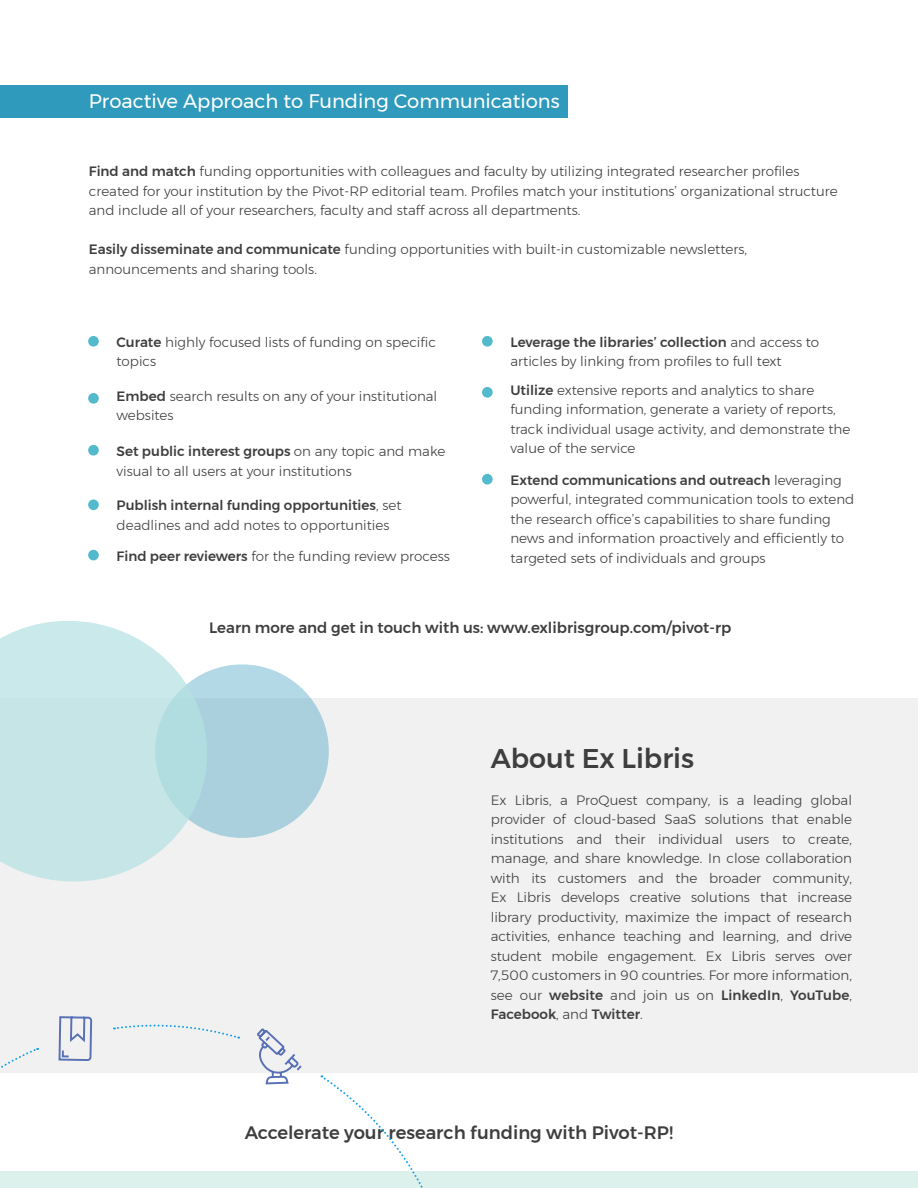
<style>
.page{position:relative;width:918px;height:1188px;background:#fff}
.page>*{position:absolute;margin:0;border:0;box-sizing:border-box;transform-origin:0 0}
.t1{font:500 27px "Montserrat";color:#3e3e3f}
.t2{font:19.5px "Montserrat";color:#fff}
.t3{font:500 18px "Montserrat";color:#3e3e3f}
.t4{font:500 15px "Montserrat";color:#3e3e3f}
.t5{font:300 13.5px/19.5px "Montserrat";color:#3e3e3f}
.s1{font-weight:500}
</style>
<div class="page">
<div style="left:0;top:698px;width:918px;height:374px;background:#f2f1f1"></div>
<svg style="left:219px;top:664px;width:110px;height:174px"></svg>
<svg style="left:0;top:621px;width:219px;height:260px;fill:#c6e5e6"></svg>
<div style="left:0;top:1172px;width:918px;height:16px;background:#dcf1ec"></div>
<svg style="left:255px;top:1028px;width:49px;height:57px"></svg>
<svg style="left:321px;top:1075px;width:105px;height:113px"></svg>
<svg style="left:0;top:1048px;width:38px;height:25px"></svg>
<svg style="left:114px;top:1024px;width:125px;height:15px"></svg>
<svg style="left:58px;top:802px;width:35px;height:259px"></svg>
<div style="left:0;top:85px;width:568px;height:33px;background:#2f9abb"></div>
<div style="left:88px;top:336px;width:11px;height:11px;background:#53b9cd;border-radius:50%"></div>
<div style="left:88px;top:393px;width:11px;height:11px;background:#53b9cd;border-radius:50%"></div>
<div style="left:88px;top:445px;width:11px;height:11px;background:#53b9cd;border-radius:50%"></div>
<div style="left:88px;top:499px;width:11px;height:11px;background:#53b9cd;border-radius:50%"></div>
<div style="left:88px;top:550px;width:11px;height:10px;background:#53b9cd;border-radius:50%"></div>
<div style="left:482px;top:336px;width:11px;height:11px;background:#53b9cd;border-radius:50%"></div>
<div style="left:482px;top:387px;width:11px;height:11px;background:#53b9cd;border-radius:50%"></div>
<div style="left:482px;top:474px;width:11px;height:11px;background:#53b9cd;border-radius:50%"></div>
<p class="t2" style="left:89px;top:87px;width:472px">Proactive Approach to Funding Communications</p>
<p class="t5" style="left:89px;top:162px;width:750px"><span class="s1">Find and match</span> funding opportunities with colleagues and faculty by utilizing integrated researcher profiles created for your institution by the Pivot-RP editorial team. Profiles match your institutions’ organizational structure and include all of your researchers, faculty and staff across all departments.</p>
<p class="t5" style="left:89px;top:240px;width:660px"><span class="s1">Easily disseminate and communicate</span> funding opportunities with built-in customizable newsletters, announcements and sharing tools.</p>
<p class="t5" style="left:117px;top:332px;width:321px;text-indent:-27px"><span class="s1">• Curate</span> highly focused lists of funding on specific topics</p>
<p class="t5" style="left:117px;top:386px;width:322px;text-indent:-27px"><span class="s1">• Embed</span> search results on any of your institutional websites</p>
<p class="t5" style="left:117px;top:441px;width:330px;text-indent:-27px"><span class="s1">• Set public interest groups</span> on any topic and make visual to all users at your institutions</p>
<p class="t5" style="left:117px;top:495px;width:287px;text-indent:-27px"><span class="s1">• Publish internal funding opportunities</span>, set deadlines and add notes to opportunities</p>
<p class="t5" style="left:90px;top:546px;width:362px"><span class="s1">• Find peer reviewers</span> for the funding review process</p>
<p class="t5" style="left:510px;top:332px;width:310px;text-indent:-27px"><span class="s1">• Leverage the libraries’ collection</span> and access to articles by linking from profiles to full text</p>
<p class="t5" style="left:510px;top:380px;width:342px;text-indent:-27px"><span class="s1">• Utilize</span> extensive reports and analytics to share funding information, generate a variety of reports, track individual usage activity, and demonstrate the value of the service</p>
<p class="t5" style="left:510px;top:470px;width:346px"><span class="s1">Extend communications and outreach</span> leveraging powerful, integrated communication tools to extend the research office’s capabilities to share funding news and information proactively and efficiently to targeted sets of individuals and groups</p>
<p class="t4" style="left:209px;top:616px;width:524px">Learn more and get in touch with us: www.exlibrisgroup.com/pivot-rp</p>
<p class="t1" style="left:491px;top:737px;width:205px">About Ex Libris</p>
<p class="t5" style="left:491px;top:790px;width:363px">Ex Libris, a ProQuest company, is a leading global</p>
<p class="t5" style="left:491px;top:810px;width:363px;text-align:justify">provider of cloud-based SaaS solutions that enable institutions and their individual users to create, manage, and share knowledge. In close collaboration with its customers and the broader community, Ex Libris develops creative solutions that increase library productivity, maximize the impact of research activities, enhance teaching and learning, and drive student mobile engagement. Ex Libris serves over 7,500 customers in 90 countries. For more information, see our <span class="s1">website</span> and join us on <span class="s1">LinkedIn</span>, <span class="s1">YouTube</span>, <span class="s1">Facebook</span>, and <span class="s1">Twitter</span>.</p>
<p class="t3" style="left:245px;top:1118px;width:430px">Accelerate your research funding with Pivot-RP!</p>
</div>
